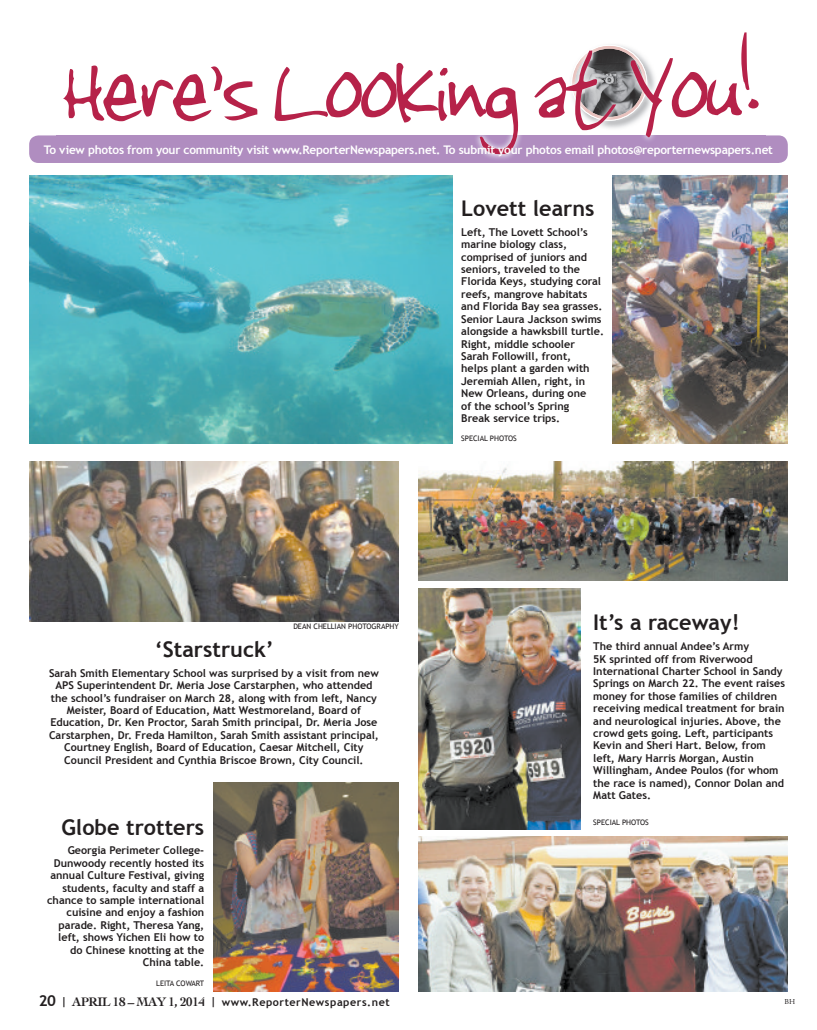
<style>
.page{position:relative;width:817px;height:1030px;background:#fff}
.page>*{position:absolute;margin:0;border:0;box-sizing:border-box;transform-origin:0 0}
.t1{font:126.38px "Jenkinsv 20";letter-spacing:-.025em;color:#b62249}
.t2{font:700 21.62px "Trebuchet MS";color:#231f20}
.t3{font:700 11.88px "Trebuchet MS";letter-spacing:-.02em;color:#fff}
.t4{font:700 10.75px/12.4px "Trebuchet MS";color:#231f20}
.t5{font:700 10.75px "Trebuchet MS";letter-spacing:.05em;color:#231f20}
.t6{font:7.5px "Trebuchet MS";color:#231f20}
.t7{font:7.5px "Adobe Garamond Pro";color:#231f20}
.s1{font-size:15.12px}
.s2{font-family:"Cochin";font-size:13px}
</style>
<div class="page">
<div style="left:29px;top:135px;width:758px;height:28px;background:#b08dc0;border-radius:9px"></div>
<img style="left:590px;top:62px;width:65px;height:67px">
<img style="left:589px;top:45px;width:58px;height:76px">
<img style="left:572px;top:46px;width:74px;height:74px">
<img style="left:476px;top:135px;width:179px;height:24px">
<img style="left:29px;top:176px;width:423px;height:268px">
<img style="left:29px;top:462px;width:369px;height:160px">
<img style="left:612px;top:176px;width:175px;height:268px">
<img style="left:418px;top:462px;width:369px;height:119px">
<img style="left:418px;top:837px;width:369px;height:154px">
<img style="left:418px;top:589px;width:162px;height:240px">
<img style="left:214px;top:782px;width:184px;height:209px">
<h1 class="t1" style="left:60px;top:19px;width:698px">Here’s Looking at You!</h1>
<p class="t3" style="left:44px;top:142px;width:730px">To view photos from your community visit www.ReporterNewspapers.net. To submit your photos email photos@reporternewspapers.net</p>
<h2 class="t2" style="left:461px;top:195px;width:135px">Lovett learns</h2>
<p class="t4" style="left:461px;top:226px;width:144px">Left, The Lovett School’s marine biology class, comprised of juniors and seniors, traveled to the<br>Florida Keys, studying coral reefs, mangrove habitats and Florida Bay sea grasses.<br>Senior Laura Jackson swims alongside a hawksbill turtle.<br>Right, middle schooler<br>Sarah Followill, front,<br>helps plant a garden with<br>Jeremiah Allen, right, in<br>New Orleans, during one<br>of the school’s Spring<br>Break service trips.</p>
<p class="t6" style="left:461px;top:434px;width:57px">SPECIAL PHOTOS</p>
<p class="t6" style="left:293px;top:622px;width:107px">DEAN CHELLIAN PHOTOGRAPHY</p>
<h2 class="t2" style="left:155px;top:636px;width:120px">‘Starstruck’</h2>
<p class="t4" style="left:49px;top:667px;width:331px;text-align:center">Sarah Smith Elementary School was surprised by a visit from new APS Superintendent Dr. Meria Jose Carstarphen, who attended the school’s fundraiser on March 28, along with from left, Nancy Meister, Board of Education, Matt Westmoreland, Board of Education, Dr. Ken Proctor, Sarah Smith principal, Dr. Meria Jose Carstarphen, Dr. Freda Hamilton, Sarah Smith assistant principal, Courtney English, Board of Education, Caesar Mitchell, City Council President and Cynthia Briscoe Brown, City Council.</p>
<h2 class="t2" style="left:61px;top:814px;width:144px">Globe trotters</h2>
<p class="t4" style="left:47px;top:844px;width:159px;text-align:right">Georgia Perimeter College-<br>Dunwoody recently hosted its annual Culture Festival, giving students, faculty and staff a chance to sample international cuisine and enjoy a fashion parade. Right, Theresa Yang, left, shows Yichen Eli how to do Chinese knotting at the<br>China table.</p>
<p class="t6" style="left:156px;top:979px;width:50px">LEITA COWART</p>
<p class="t5" style="left:39px;top:996px;width:352px"><span class="s1">20</span> | <span class="s2">APRIL 18 – MAY 1, 2014</span> | www.ReporterNewspapers.net</p>
<h2 class="t2" style="left:593px;top:609px;width:148px">It’s a raceway!</h2>
<p class="t4" style="left:593px;top:640px;width:193px">The third annual Andee’s Army<br>5K sprinted off from Riverwood International Charter School in Sandy Springs on March 22. The event raises money for those families of children receiving medical treatment for brain and neurological injuries. Above, the crowd gets going. Left, participants Kevin and Sheri Hart. Below, from left, Mary Harris Morgan, Austin Willingham, Andee Poulos (for whom the race is named), Connor Dolan and Matt Gates.</p>
<p class="t6" style="left:593px;top:818px;width:57px">SPECIAL PHOTOS</p>
<p class="t7" style="left:784px;top:997px;width:12px">BH</p>
</div>
